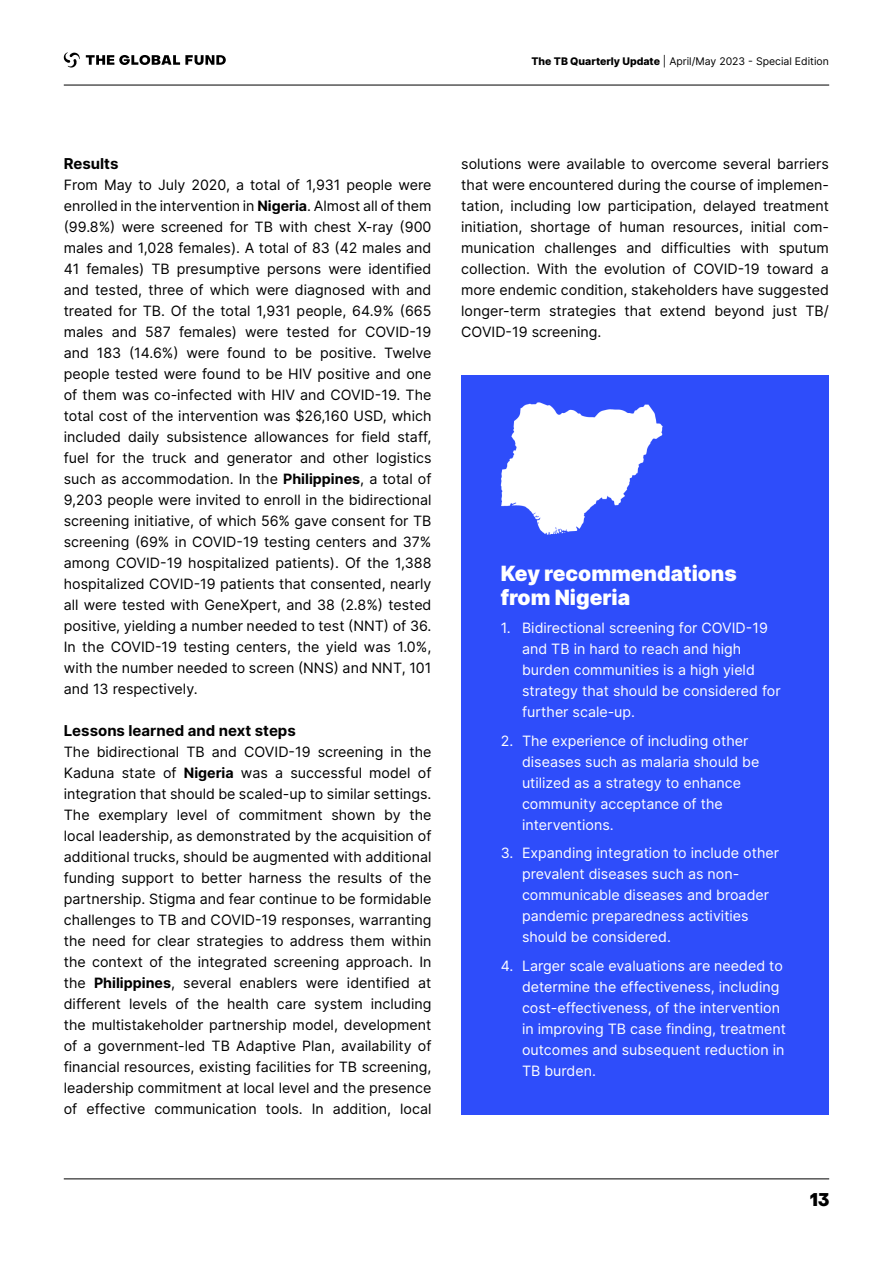
<style>
.page{position:relative;width:893px;height:1263px;background:#fff}
.page>*{position:absolute;margin:0;border:0;box-sizing:border-box;transform-origin:0 0}
.NEW_BODY{font:900 21px/24px "Inter";color:#fff}
.t1{font:800 18px "Object Sans";color:#000}
.NEW_SUBHEADING{font:700 15px "Inter";color:#000}
.NEW_BODY-2{font:14.25px/21px "Inter";color:#000;text-align:justify}
.NEW_BODY-3{font:14.25px/21px "Inter";color:#fff}
.t2{font:10.5px "Inter";color:#000}
.s1{font-weight:800}
.s2{font-weight:700}
</style>
<div class="page">
<svg style="left:63px;top:52px;width:17px;height:16px"></svg>
<svg style="left:86px;top:55px;width:140px;height:10px"></svg>
<hr style="left:64px;top:85px;width:765px;height:1px;background:#000">
<div style="left:461px;top:375px;width:368px;height:739px;background:#2e4dfa"></div>
<img style="left:500px;top:402px;width:163px;height:133px">
<hr style="left:64px;top:1178px;width:765px;height:1px;background:#000">
<p class="t2" style="left:531px;top:54px;width:299px"><span class="s1">The TB Quarterly Update</span> | April/May 2023 - Special Edition</p>
<p class="NEW_SUBHEADING" style="left:64px;top:152px;width:56px">Results</p>
<p class="NEW_BODY-2" style="left:64px;top:174px;width:369px">From May to July 2020, a total of 1,931 people were enrolled in the intervention in <span class="s2">Nigeria</span>. Almost all of them (99.8%) were screened for TB with chest X-ray (900 males and 1,028 females). A total of 83 (42 males and 41 females) TB presumptive persons were identified and tested, three of which were diagnosed with and treated for TB. Of the total 1,931 people, 64.9% (665 males and 587 females) were tested for COVID-19 and 183 (14.6%) were found to be positive. Twelve people tested were found to be HIV positive and one of them was co-infected with HIV and COVID-19. The total cost of the intervention was $26,160 USD, which included daily subsistence allowances for field staff, fuel for the truck and generator and other logistics such as accommodation. In the <span class="s2">Philippines</span>, a total of 9,203 people were invited to enroll in the bidirectional screening initiative, of which 56% gave consent for TB screening (69% in COVID-19 testing centers and 37% among COVID-19 hospitalized patients). Of the 1,388 hospitalized COVID-19 patients that consented, nearly all were tested with GeneXpert, and 38 (2.8%) tested positive, yielding a number needed to test (NNT) of 36.<br>In the COVID-19 testing centers, the yield was 1.0%, with the number needed to screen (NNS) and NNT, 101 and 13 respectively.</p>
<p class="NEW_SUBHEADING" style="left:64px;top:719px;width:234px">Lessons learned and next steps</p>
<p class="NEW_BODY-2" style="left:64px;top:741px;width:369px">The bidirectional TB and COVID-19 screening in the Kaduna state of <span class="s2">Nigeria</span> was a successful model of integration that should be scaled-up to similar settings.<br>The exemplary level of commitment shown by the local leadership, as demonstrated by the acquisition of additional trucks, should be augmented with additional funding support to better harness the results of the partnership. Stigma and fear continue to be formidable challenges to TB and COVID-19 responses, warranting the need for clear strategies to address them within the context of the integrated screening approach. In the <span class="s2">Philippines</span>, several enablers were identified at different levels of the health care system including the multistakeholder partnership model, development of a government-led TB Adaptive Plan, availability of financial resources, existing facilities for TB screening, leadership commitment at local level and the presence of effective communication tools. In addition, local</p>
<p class="NEW_BODY-2" style="left:461px;top:153px;width:369px">solutions were available to overcome several barriers that were encountered during the course of implemen&shy;tation, including low participation, delayed treatment initiation, shortage of human resources, initial com&shy;munication challenges and difficulties with sputum collection. With the evolution of COVID-19 toward a more endemic condition, stakeholders have suggested longer-term strategies that extend beyond just TB/ COVID-19 screening.</p>
<p class="NEW_BODY" style="left:501px;top:560px;width:238px">Key recommendations from Nigeria</p>
<p class="NEW_BODY-3" style="left:522px;top:617px;width:260px;text-indent:-21px">1. Bidirectional screening for COVID-19 and TB in hard to reach and high burden communities is a high yield strategy that should be considered for further scale-up.</p>
<p class="NEW_BODY-3" style="left:522px;top:730px;width:239px;text-indent:-21px">2. The experience of including other diseases such as malaria should be utilized as a strategy to enhance community acceptance of the interventions.</p>
<p class="NEW_BODY-3" style="left:522px;top:842px;width:259px;text-indent:-21px">3. Expanding integration to include other prevalent diseases such as non&shy;communicable diseases and broader pandemic preparedness activities should be considered.</p>
<p class="NEW_BODY-3" style="left:522px;top:955px;width:266px;text-indent:-21px">4. Larger scale evaluations are needed to determine the effectiveness, including cost-effectiveness, of the intervention in improving TB case finding, treatment outcomes and subsequent reduction in TB burden.</p>
<p class="t1" style="left:810px;top:1188px;width:21px">13</p>
</div>
